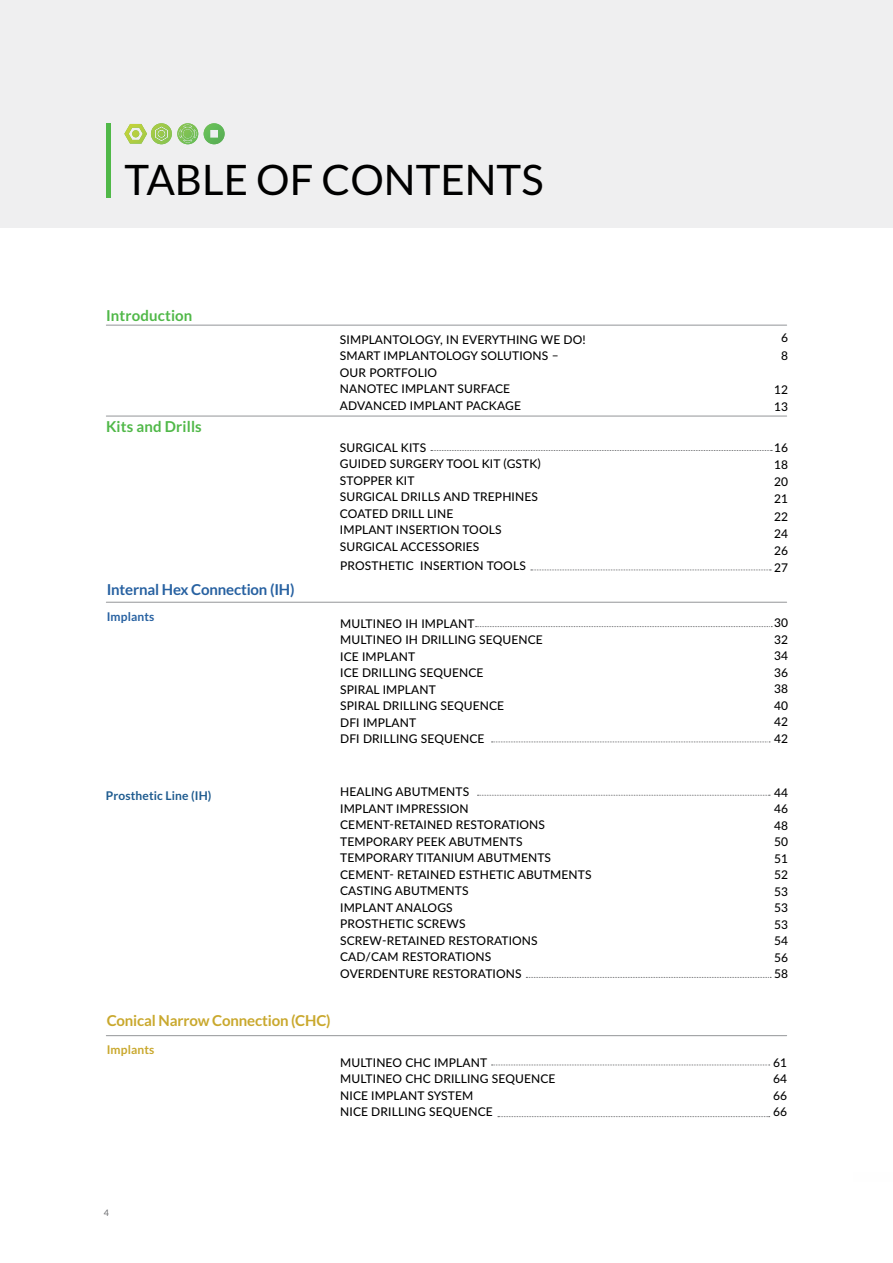
<style>
.page{position:relative;width:893px;height:1263px;background:#fff}
.page>*{position:absolute;margin:0;border:0;box-sizing:border-box;transform-origin:0 0}
.t1{font:42px "Lato";color:#000}
.t2{font:700 15px "Lato";letter-spacing:-.01em;color:#c9a82d}
.t3{font:700 15px "Lato";letter-spacing:-.01em;color:#2761a1}
.t4{font:700 15px "Lato";letter-spacing:.01em;color:#50b848}
.t5{font:500 12px/16.5px "Lato";letter-spacing:.01em;color:#000}
.t6{font:700 12px "Lato";letter-spacing:.01em;color:#1e5b8f}
.t7{font:700 12px "Lato";letter-spacing:.01em;color:#2761a1}
.t8{font:700 12px "Lato";letter-spacing:.01em;color:#c9a82d}
.t9{font:9px "Lato";color:#6d6e71}
</style>
<div class="page">
<div style="left:0;top:0;width:893px;height:227px;background:#efeff0"></div>
<svg style="left:124px;top:123px;width:101px;height:21px"></svg>
<hr style="left:106px;top:325px;width:681px;height:1px;background:#939598">
<hr style="left:106px;top:416px;width:681px;height:1px;background:#939598">
<hr style="left:106px;top:602px;width:681px;height:1px;background:#939598">
<svg style="left:526px;top:977px;width:245px;height:1px"></svg>
<hr style="left:106px;top:1035px;width:681px;height:1px;background:#939598">
<svg style="left:498px;top:1116px;width:272px;height:1px"></svg>
<svg style="left:491px;top:1064px;width:279px;height:1px"></svg>
<svg style="left:477px;top:795px;width:293px;height:1px"></svg>
<svg style="left:491px;top:741px;width:279px;height:1px"></svg>
<svg style="left:531px;top:570px;width:240px;height:1px"></svg>
<svg style="left:476px;top:626px;width:296px;height:1px"></svg>
<svg style="left:431px;top:450px;width:341px;height:1px"></svg>
<div style="left:106px;top:123px;width:5px;height:75px;background:#50b848"></div>
<p class="t1" style="left:124px;top:157px;width:257px">TABLE OF CONT</p>
<p class="t1" style="left:440px;top:157px;width:50px">ENTS</p>
<p class="t4" style="left:106px;top:307px;width:88px">Introduction</p>
<p class="t4" style="left:106px;top:418px;width:97px">Kits and Drills</p>
<p class="t3" style="left:107px;top:581px;width:189px">Internal Hex Connection (IH)</p>
<p class="t7" style="left:107px;top:609px;width:49px">Implants</p>
<p class="t5" style="left:340px;top:331px;width:247px">SIMPLANTOLOGY, I N EVERYTHING WE DO!<br>SMART I MPLANTOLOGY SOLUTIONS –<br>OUR PORTFOLIO<br>NANOTEC I MPLANT SURFACE<br>ADVANCED I MPLANT PACKAGE</p>
<p class="t5" style="left:340px;top:439px;width:176px">SURGICAL KITS<br>GUIDED SURGERY TOOL KIT (GSTK</p>
<p class="t5" style="left:537px;top:455px;width:5px">)</p>
<p class="t5" style="left:340px;top:472px;width:200px">STOPPER KIT<br>SURGICAL DRILLS AND TREPHINES<br>COATED DRILL LINE<br>I MPLANT I NSERTION TOOLS<br>SURGICAL ACC</p>
<p class="t5" style="left:340px;top:537px;width:187px;line-height:18.6px;text-indent:85px">ESSORIES<br>PROSTH ETIC I NSERTION TOOLS</p>
<p class="t5" style="left:340px;top:614px;width:9px">MULTINEO</p>
<p class="t5" style="left:405px;top:614px;width:71px">I H I MPLANT</p>
<p class="t5" style="left:340px;top:631px;width:34px">MU LTINEO</p>
<p class="t5" style="left:340px;top:631px;width:204px;text-indent:65px">IH DRILLING SEQUENCE<br>ICE I MPLANT<br>ICE DRILLING SEQUENCE<br>SPIRAL I MPLANT<br>SPIRAL DRILLING SEQUENCE<br>DFI I MPLANT<br>DFI DRILLING SEQUENCE</p>
<p class="t6" style="left:106px;top:789px;width:107px">Prosthetic Line (IH)</p>
<p class="t5" style="left:340px;top:783px;width:253px">HEALING ABUTMENTS<br>I MPLANT IMPRESSION<br>CEMENT-RETAINED RESTORATIONS<br>TEMPORARY PEEK ABUTMENTS<br>TEMPORARY TITANIUM ABUTMENTS<br>CEMENT- RETAINED ESTHETIC ABUTMENTS<br>CASTING ABUTMENTS<br>I MPLANT ANALOGS<br>PROSTH ETIC SCREWS<br>SCREW-RETAINED RESTORATIONS<br>CAD/CAM RESTORATIONS<br>OVERDENTURE RESTORATIONS</p>
<p class="t2" style="left:107px;top:1011px;width:226px">Conical Narrow Connection (CHC)</p>
<p class="t8" style="left:107px;top:1043px;width:49px">Implants</p>
<p class="t5" style="left:340px;top:1053px;width:9px">MULTINEO</p>
<p class="t5" style="left:405px;top:1053px;width:83px">CHC I MPLANT</p>
<p class="t5" style="left:340px;top:1070px;width:34px">MU LTINEO</p>
<p class="t5" style="left:340px;top:1070px;width:217px;text-indent:65px">CHC DRILLING SEQUENCE<br>NICE I MPLANT SYSTEM<br>NICE DRILLING SEQUENCE</p>
<p class="t9" style="left:104px;top:1208px;width:7px">4</p>
<p class="t5" style="left:781px;top:329px;width:8px;line-height:17.2px">6<br>8</p>
<p class="t5" style="left:774px;top:381px;width:16px;line-height:17.2px">12<br>13</p>
<p class="t5" style="left:774px;top:438px;width:16px;line-height:17.2px;text-align:justify">16<br>18<br>20<br>21<br>22<br>24<br>26<br>27</p>
<p class="t5" style="left:774px;top:614px;width:16px;text-align:justify">30<br>32<br>34<br>36<br>38<br>40<br>42<br>42</p>
<p class="t5" style="left:774px;top:784px;width:16px;text-align:justify">44<br>46<br>48<br>50<br>51<br>52<br>53<br>53<br>53<br>54<br>56<br>58</p>
<p class="t5" style="left:773px;top:1053px;width:16px;text-align:justify">61<br>64<br>66<br>66</p>
</div>
